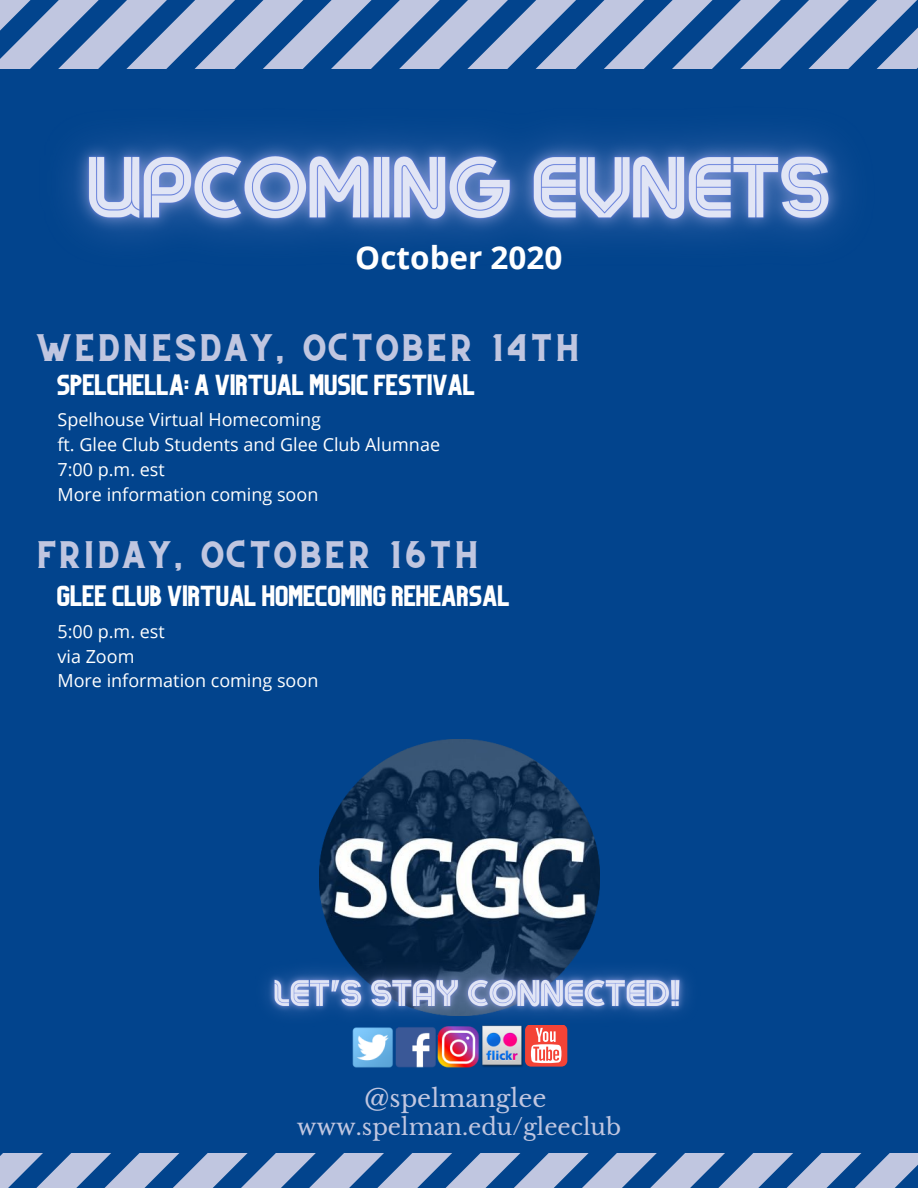
<style>
.page{position:relative;width:918px;height:1188px;background:#02448d}
.page>*{position:absolute;margin:0;border:0;box-sizing:border-box;transform-origin:0 0}
.t1{font:700 31.5px "Open Sans";color:#fff}
.t2{font:27px "Organic";color:#fff}
.t3{font:27px "CS Gordon Vintage";color:#c0c6e0}
.t4{font:24.45px "Libre Baskerville";color:#c0c6e0}
.t5{font:23.1px "Libre Baskerville";color:#c0c6e0}
.t6{font:18px/24.8px "Open Sans";color:#fff}
</style>
<div class="page">
<svg style="left:0;top:0;width:918px;height:53px"></svg>
<img style="left:0;top:53px;width:918px;height:185px">
<img style="left:352px;top:1052px;width:216px;height:16px">
<div style="left:526px;top:1025px;width:41px;height:41px;background:#f44336;border-radius:6px"></div>
<svg style="left:531px;top:1052px;width:30px;height:11px"></svg>
<img style="left:319px;top:739px;width:280px;height:197px">
<img style="left:267px;top:936px;width:421px;height:116px">
<svg style="left:0;top:1154px;width:918px;height:34px"></svg>
<p class="t1" style="left:355px;top:235px;width:209px">October 2020</p>
<p class="t3" style="left:35px;top:336px;width:547px">WEDNESDAY, OCTOBER 14TH</p>
<h2 class="t2" style="left:57px;top:375px;width:420px">SPELCHELLA: A VIRTUAL MUSIC FESTIVAL</h2>
<p class="t6" style="left:57px;top:407px;width:384px">Spelhouse Virtual Homecoming<br>ft. Glee Club Students and Glee Club Alumnae</p>
<p class="t6" style="left:57px;top:456px;width:262px">7:00 p.m. est<br>More information coming soon</p>
<p class="t3" style="left:35px;top:543px;width:446px">FRIDAY, OCTOBER 16TH</p>
<h2 class="t2" style="left:57px;top:586px;width:454px">GLEE CLUB VIRTUAL HOMECOMING REHEARSAL</h2>
<p class="t6" style="left:57px;top:618px;width:262px">5:00 p.m. est<br>via Zoom<br>More information coming soon</p>
<p class="t4" style="left:364px;top:1083px;width:184px">@spelmanglee</p>
<p class="t5" style="left:297px;top:1112px;width:326px">www.spelman.edu/gleeclub</p>
</div>
